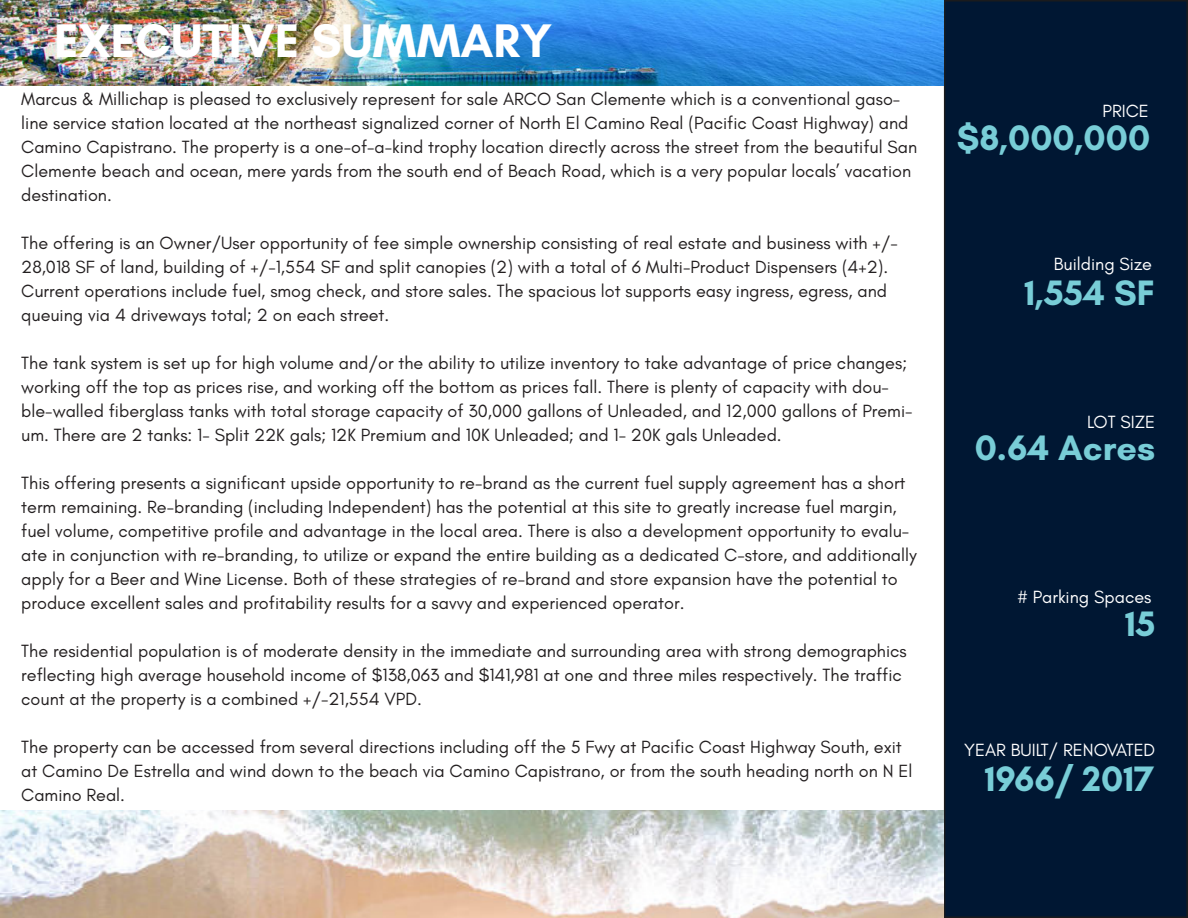
<style>
.page{position:relative;width:1188px;height:918px;background:#fff}
.page>*{position:absolute;margin:0;border:0;box-sizing:border-box;transform-origin:0 0}
.t1{font:700 48px "Glacial Indifference";color:#fff}
.t2{font:700 36px "Glacial Indifference";color:#78cdd7}
.t3{font:18px/24px "Glacial Indifference";color:#231f20}
.t4{font:18px "Glacial Indifference";color:#fff}
</style>
<div class="page">
<div style="left:945px;top:1px;width:242px;height:916px;background:#001733"></div>
<div style="left:944px;top:0;width:244px;height:918px;border:2px solid #1a1b1d"></div>
<img style="left:0;top:1px;width:944px;height:84px">
<img style="left:0;top:810px;width:944px;height:108px">
<p class="t1" style="left:54px;top:11px;width:500px">EXECUTIVE SUMMARY</p>
<p class="t3" style="left:21px;top:88px;width:898px">Marcus &amp; Millichap is pleased to exclusively represent for sale ARCO San Clemente which is a conventional gaso&shy;line service station located at the northeast signalized corner of North El Camino Real (Pacific Coast Highway) and Camino Capistrano. The property is a one-of-a-kind trophy location directly across the street from the beautiful San Clemente beach and ocean, mere yards from the south end of Beach Road, which is a very popular locals’ vacation destination.</p>
<p class="t3" style="left:21px;top:232px;width:878px">The offering is an Owner/User opportunity of fee simple ownership consisting of real estate and business with +/- 28,018 SF of land, building of +/-1,554 SF and split canopies (2) with a total of 6 Multi-Product Dispensers (4+2).<br>Current operations include fuel, smog check, and store sales. The spacious lot supports easy ingress, egress, and queuing via 4 driveways total; 2 on each street.</p>
<p class="t3" style="left:21px;top:352px;width:893px">The tank system is set up for high volume and/or the ability to utilize inventory to take advantage of price changes; working off the top as prices rise, and working off the bottom as prices fall. There is plenty of capacity with dou&shy;ble-walled fiberglass tanks with total storage capacity of 30,000 gallons of Unleaded, and 12,000 gallons of Premi&shy;um. There are 2 tanks: 1- Split 22K gals; 12K Premium and 10K Unleaded; and 1- 20K gals Unleaded.</p>
<p class="t3" style="left:21px;top:472px;width:897px">This offering presents a significant upside opportunity to re-brand as the current fuel supply agreement has a short term remaining. Re-branding (including Independent) has the potential at this site to greatly increase fuel margin, fuel volume, competitive profile and advantage in the local area. There is also a development opportunity to evalu&shy;ate in conjunction with re-branding, to utilize or expand the entire building as a dedicated C-store, and additionally apply for a Beer and Wine License. Both of these strategies of re-brand and store expansion have the potential to produce excellent sales and profitability results for a savvy and experienced operator.</p>
<p class="t3" style="left:21px;top:640px;width:887px">The residential population is of moderate density in the immediate and surrounding area with strong demographics reflecting high average household income of $138,063 and $141,981 at one and three miles respectively. The traffic count at the property is a combined +/-21,554 VPD.</p>
<p class="t3" style="left:21px;top:736px;width:893px">The property can be accessed from several directions including off the 5 Fwy at Pacific Coast Highway South, exit at Camino De Estrella and wind down to the beach via Camino Capistrano, or from the south heading north on N El<br>Camino Real.</p>
<p class="t4" style="left:1103px;top:101px;width:48px">PRICE</p>
<p class="t2" style="left:957px;top:116px;width:195px">$8,000,000</p>
<p class="t4" style="left:1054px;top:253px;width:100px">Building Size</p>
<p class="t2" style="left:1024px;top:270px;width:132px">1,554 SF</p>
<p class="t4" style="left:1087px;top:411px;width:70px">LOT SIZE</p>
<p class="t2" style="left:975px;top:426px;width:182px">0.64 Acres</p>
<p class="t4" style="left:1018px;top:587px;width:135px"># Parking Spaces</p>
<p class="t2" style="left:1125px;top:601px;width:32px">15</p>
<p class="t4" style="left:964px;top:740px;width:193px">YEAR BUILT/ RENOVATED</p>
<p class="t2" style="left:985px;top:757px;width:171px">1966/ 2017</p>
</div>
